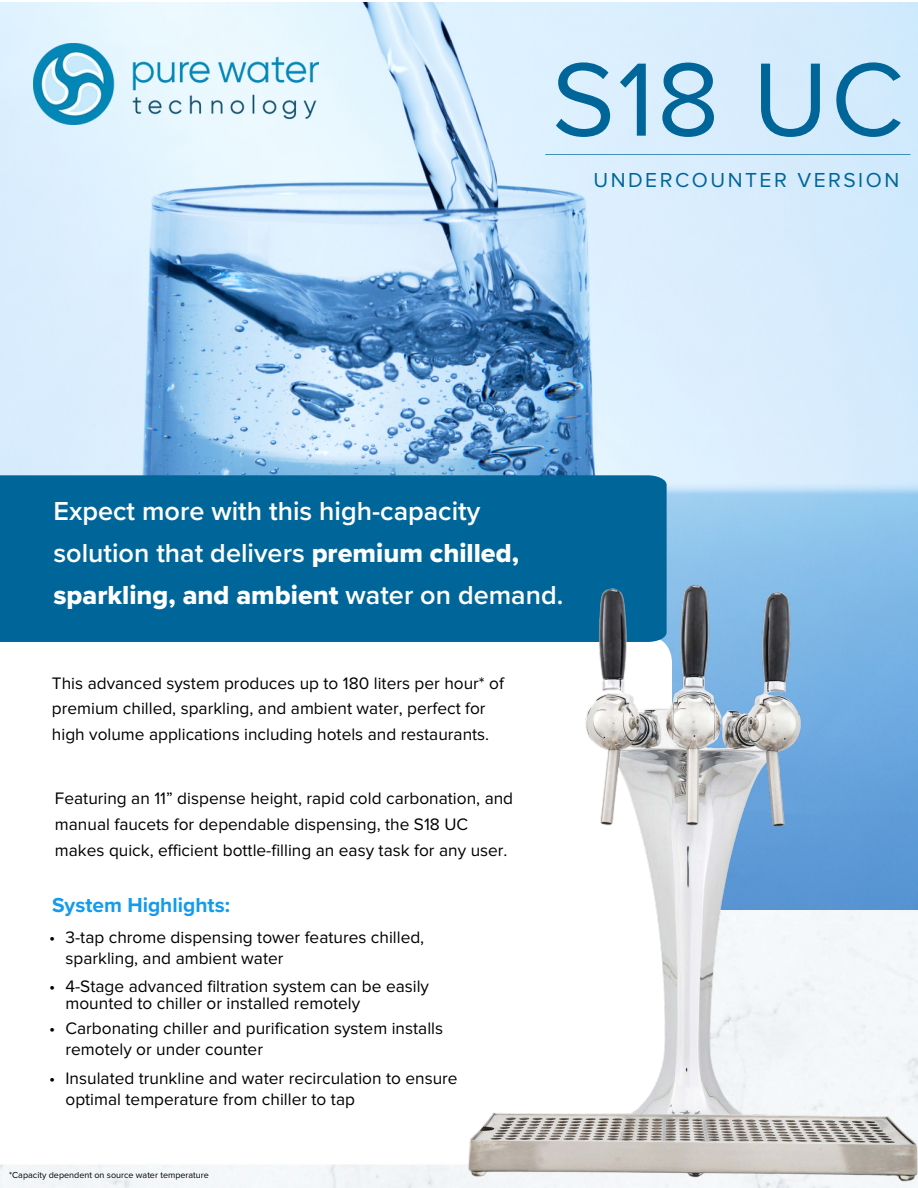
<style>
.page{position:relative;width:918px;height:1188px;background:#fff}
.page>*{position:absolute;margin:0;border:0;box-sizing:border-box;transform-origin:0 0}
.t1{font:108px "Proxima Nova";color:#069}
.t2{font:600 27px/42.3px "Proxima Nova";color:#fff}
.t3{font:27px "Proxima Nova Extrabld";color:#fff}
.t4{font:21px "Proxima Nova";letter-spacing:.12em;color:#069}
.t5{font:700 21px "Proxima Nova";color:#149bec}
.t6{font:17.25px/25.8px "Proxima Nova";color:#000}
.t7{font:9px "Proxima Nova";color:#000}
.s1{font-family:"Proxima Nova Extrabld";font-weight:400}
.s2{font-family:"Proxima Nova";font-weight:600}
</style>
<div class="page">
<img style="left:0;top:2px;width:918px;height:569px">
<hr style="left:545px;top:154px;width:365px;height:1px;background:#069">
<div style="left:0;top:475px;width:667px;height:167px;background:#069"></div>
<img style="left:462px;top:571px;width:456px;height:617px">
<img style="left:34px;top:44px;width:284px;height:81px">
<h1 class="t1" style="left:552px;top:50px;width:354px">S18 UC</h1>
<p class="t4" style="left:593px;top:171px;width:307px">UNDERCOUNTER VERSION</p>
<h2 class="t2" style="left:53px;top:489px;width:467px">Expect more with this high-capacity solution that delivers <span class="s1">premium chilled,</span></h2>
<h2 class="t3" style="left:53px;top:575px;width:511px">sparkling, and ambient <span class="s2">water on demand.</span></h2>
<p class="t6" style="left:52px;top:671px;width:454px">This advanced system produces up to 180 liters per hour* of premium chilled, sparkling, and ambient water, perfect for high volume applications including hotels and restaurants.</p>
<p class="t6" style="left:55px;top:786px;width:460px">Featuring an 11” dispense height, rapid cold carbonation, and manual faucets for dependable dispensing, the S18 UC makes quick, efficient bottle-filling an easy task for any user.</p>
<p class="t5" style="left:52px;top:890px;width:179px">System Highlights:</p>
<p class="t6" style="left:66px;top:928px;width:360px;line-height:20.7px;text-indent:-16px">• 3-tap chrome dispensing tower features chilled, sparkling, and ambient water</p>
<p class="t6" style="left:66px;top:978px;width:365px;line-height:17px;text-indent:-16px">• 4-Stage advanced filtration system can be easily mounted to chiller or installed remotely</p>
<p class="t6" style="left:66px;top:1019px;width:379px;line-height:20.7px;text-indent:-16px">• Carbonating chiller and purification system installs remotely or under counter</p>
<p class="t6" style="left:66px;top:1069px;width:394px;line-height:20.7px;text-indent:-16px">• Insulated trunkline and water recirculation to ensure optimal temperature from chiller to tap</p>
<p class="t7" style="left:9px;top:1171px;width:201px">*Capacity dependent on source water temperature</p>
</div>
